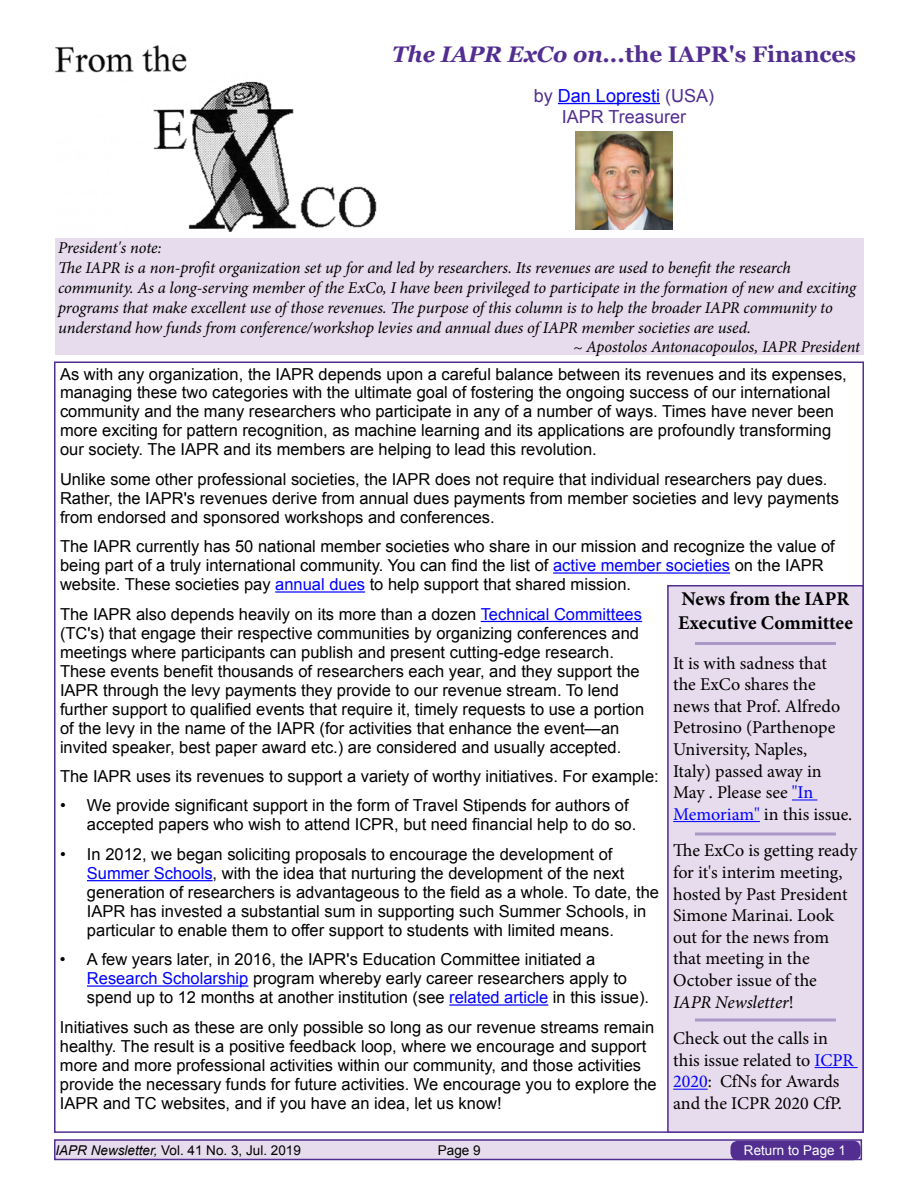
<style>
.page{position:relative;width:918px;height:1188px;background:#fff}
.page>*{position:absolute;margin:0;border:0;box-sizing:border-box;transform-origin:0 0}
.t1{font:700 22.5px "Georgia";color:#522e91}
.t2{font:700 19.5px/23.4px "Minion Pro";letter-spacing:-.005em;color:#000}
.t3{font:18px/21.6px "Minion Pro";letter-spacing:-.005em;color:#000}
.t4{font:18px/21.6px "Arial";color:#522e91;text-align:center}
.t5{font:16.5px/19px "Arial";color:#000}
.t6{font:italic 16.5px "Minion Pro";letter-spacing:-.005em;color:#000}
.t7{font:13.5px "Arial";color:#000}
.t8{font:13.5px "Arial";color:#fff}
.s1{font-style:italic}
.s2{color:#00f}
</style>
<div class="page">
<hr style="left:558px;top:103px;width:102px;height:1px;background:#00f">
<div style="left:55px;top:1140px;width:806px;height:20px;background:#e7dced"></div>
<div style="left:54px;top:1139px;width:808px;height:21px;border:2px solid #522e91"></div>
<div style="left:730px;top:1141px;width:131px;height:19px;background:#522e91;border-radius:8px"></div>
<img style="left:55px;top:45px;width:322px;height:187px">
<img style="left:575px;top:131px;width:98px;height:98px">
<hr style="left:553px;top:572px;width:177px;height:2px;background:#00f">
<hr style="left:275px;top:591px;width:90px;height:2px;background:#00f">
<hr style="left:481px;top:621px;width:161px;height:1px;background:#00f">
<hr style="left:87px;top:880px;width:126px;height:1px;background:#00f">
<hr style="left:87px;top:985px;width:161px;height:2px;background:#00f">
<hr style="left:449px;top:1004px;width:99px;height:2px;background:#00f">
<div style="left:55px;top:238px;width:808px;height:117px;background:#e7dced"></div>
<div style="left:668px;top:586px;width:195px;height:546px;background:#e7dced"></div>
<svg style="left:792px;top:800px;width:25px;height:1px"></svg>
<hr style="left:673px;top:821px;width:87px;height:1px;background:#00f">
<hr style="left:814px;top:1067px;width:44px;height:1px;background:#00f">
<hr style="left:673px;top:1089px;width:35px;height:1px;background:#00f">
<div style="left:667px;top:585px;width:197px;height:548px;border:2px solid #522e91"></div>
<hr style="left:695px;top:642px;width:141px;height:3px;background:#522e91">
<svg style="left:695px;top:832px;width:141px;height:4px"></svg>
<svg style="left:695px;top:1018px;width:141px;height:4px"></svg>
<h1 class="t1" style="left:392px;top:37px;width:465px"><span class="s1">The IAPR ExCo on...</span>the IAPR's Finances</h1>
<p class="t4" style="left:534px;top:85px;width:182px">by <span class="s2">Dan Lopresti</span> (USA)<br>IAPR Treasurer</p>
<p class="t6" style="left:58px;top:237px;width:106px">President's note:</p>
<p class="t6" style="left:58px;top:257px;width:734px">The IAPR is a non-profit organization set up for and led by researchers. Its revenues are used to benefit the research</p>
<p class="t6" style="left:58px;top:277px;width:799px">community. As a long-serving member of the ExCo, I have been privileged to participate in the formation of new and exciting</p>
<p class="t6" style="left:58px;top:296px;width:776px">programs that make excellent use of those revenues. The purpose of this column is to help the broader IAPR community to</p>
<p class="t6" style="left:58px;top:316px;width:694px">understand how funds from conference/workshop levies and annual dues of IAPR member societies are used.</p>
<p class="t6" style="left:573px;top:336px;width:289px">~ Apostolos Antonacopoulos, IAPR President</p>
<p class="t5" style="left:60px;top:364px;width:788px">As with any organization, the IAPR depends upon a careful balance between its revenues and its expenses, managing these two categories with the ultimate goal of fostering the ongoing success of our international community and the many researchers who participate in any of a number of ways. Times have never been more exciting for pattern recognition, as machine learning and its applications are profoundly transforming our society. The IAPR and its members are helping to lead this revolution.</p>
<p class="t5" style="left:60px;top:470px;width:780px">Unlike some other professional societies, the IAPR does not require that individual researchers pay dues.<br>Rather, the IAPR's revenues derive from annual dues payments from member societies and levy payments from endorsed and sponsored workshops and conferences.</p>
<p class="t5" style="left:60px;top:537px;width:776px">The IAPR currently has 50 national member societies who share in our mission and recognize the value of being part of a truly international community. You can find the list of <span class="s2">active member societies</span> on the IAPR website. These societies pay <span class="s2">annual dues</span> to help support that shared mission.</p>
<p class="t5" style="left:60px;top:605px;width:586px">The IAPR also depends heavily on its more than a dozen <span class="s2">Technical Committees </span>(TC's) that engage their respective communities by organizing conferences and meetings where participants can publish and present cutting-edge research.<br>These events benefit thousands of researchers each year, and they support the IAPR through the levy payments they provide to our revenue stream. To lend further support to qualified events that require it, timely requests to use a portion of the levy in the name of the IAPR (for activities that enhance the event—an invited speaker, best paper award etc.) are considered and usually accepted.</p>
<p class="t5" style="left:60px;top:767px;width:600px">The IAPR uses its revenues to support a variety of worthy initiatives. For example:</p>
<p class="t5" style="left:87px;top:796px;width:551px;text-indent:-27px">• We provide significant support in the form of Travel Stipends for authors of accepted papers who wish to attend ICPR, but need financial help to do so.</p>
<p class="t5" style="left:87px;top:845px;width:574px;text-indent:-27px">• In 2012, we began soliciting proposals to encourage the development of <span class="s2">Summer Schools</span>, with the idea that nurturing the development of the next generation of researchers is advantageous to the field as a whole. To date, the IAPR has invested a substantial sum in supporting such Summer Schools, in particular to enable them to offer support to students with limited means.</p>
<p class="t5" style="left:87px;top:950px;width:564px;text-indent:-27px">• A few years later, in 2016, the IAPR's Education Committee initiated a<br><span class="s2">Research Scholarship</span> program whereby early career researchers apply to spend up to 12 months at another institution (see <span class="s2">related article</span> in this issue).</p>
<p class="t5" style="left:60px;top:1018px;width:598px">Initiatives such as these are only possible so long as our revenue streams remain healthy. The result is a positive feedback loop, where we encourage and support more and more professional activities within our community, and those activities provide the necessary funds for future activities. We encourage you to explore the IAPR and TC websites, and if you have an idea, let us know!</p>
<p class="t2" style="left:678px;top:587px;width:176px">News from the IAPR<br>Executive Committee</p>
<p class="t3" style="left:673px;top:652px;width:181px">It is with sadness that the ExCo shares the news that Prof. Alfredo<br>Petrosino (Parthenope<br>University, Naples,<br>Italy) passed away in<br>May . Please see <span class="s2">"In<br>Memoriam"</span> in this issue.</p>
<p class="t3" style="left:673px;top:840px;width:186px">The ExCo is getting ready for it's interim meeting, hosted by Past President<br>Simone Marinai. Look out for the news from that meeting in the<br>October issue of the<br><span class="s1">IAPR Newsletter</span>!</p>
<p class="t3" style="left:673px;top:1028px;width:182px">Check out the calls in this issue related to <span class="s2">ICPR<br>2020</span>: CfNs for Awards and the ICPR 2020 CfP.</p>
<p class="t7" style="left:56px;top:1141px;width:247px"><span class="s1">IAPR Newsletter,</span> Vol. 41 No. 3, Jul. 2019</p>
<p class="t7" style="left:438px;top:1141px;width:44px">Page 9</p>
<p class="t8" style="left:744px;top:1142px;width:104px">Return to Page 1</p>
</div>
